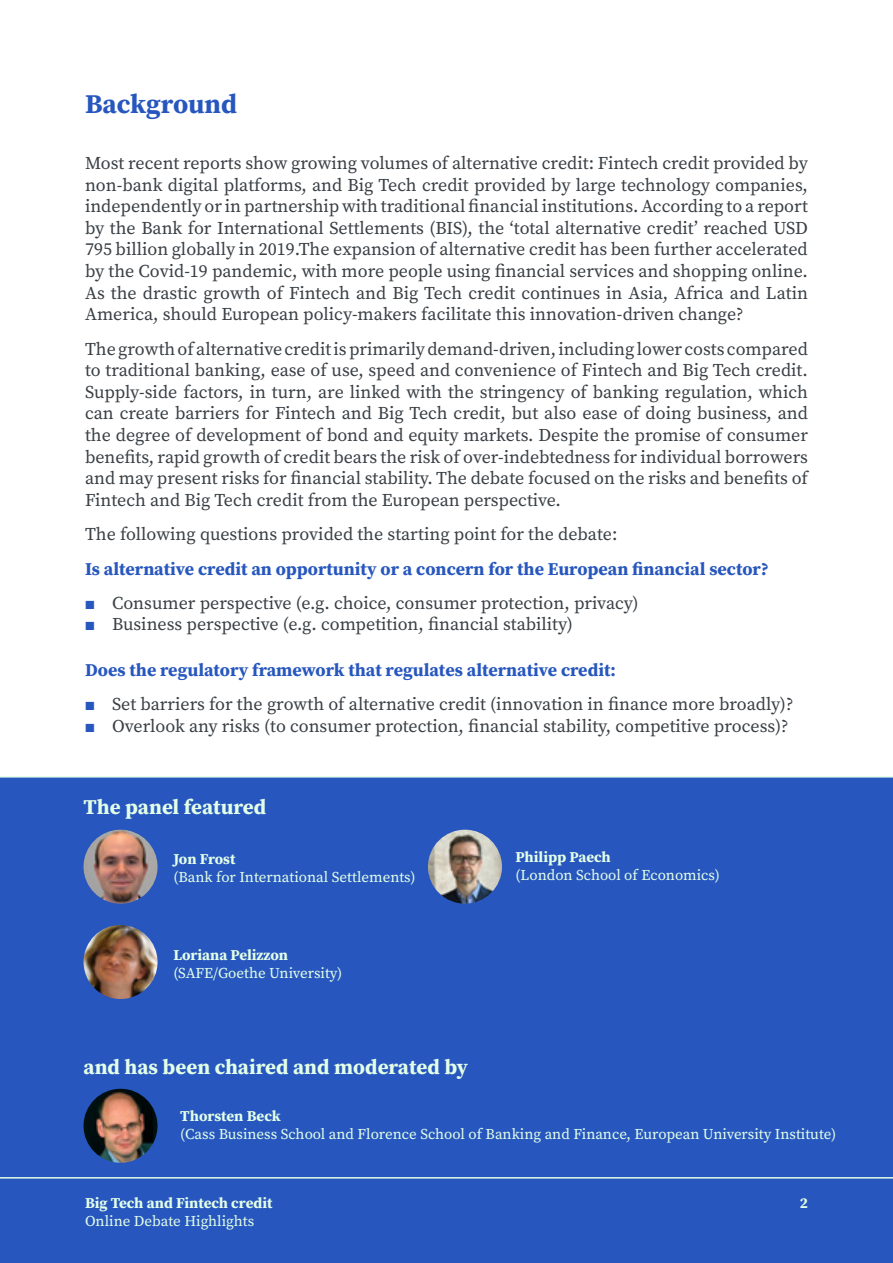
<style>
.page{position:relative;width:893px;height:1263px;background:#fff}
.page>*{position:absolute;margin:0;border:0;box-sizing:border-box;transform-origin:0 0}
.t1{font:700 27px "Source Serif Pro";color:#2757be}
.t2{font:700 21px "Source Serif Pro";color:#e3ffe8}
.t3{font:18px/21.6px "Source Serif Pro";color:#393f44;text-align:justify}
.t4{font:700 18px "Source Serif Pro";color:#2757be}
.t5{font:15px "Source Serif Pro";color:#e3ffe8}
.t6{font:700 15px "Source Serif Pro";color:#e3ffe8}
.s1{font-size:13.5px;color:#2757be}
</style>
<div class="page">
<div style="left:0;top:1178px;width:893px;height:85px;background:#2757be"></div>
<div style="left:0;top:776px;width:893px;height:402px;background:#2757be"></div>
<img style="left:84px;top:830px;width:74px;height:74px;border-radius:37px">
<img style="left:428px;top:830px;width:74px;height:74px;border-radius:37px">
<img style="left:84px;top:1089px;width:74px;height:74px;border-radius:37px">
<img style="left:84px;top:925px;width:74px;height:74px;border-radius:37px">
<h1 class="t1" style="left:85px;top:85px;width:154px">Background</h1>
<p class="t3" style="left:85px;top:152px;width:724px">Most recent reports show growing volumes of alternative credit: Fintech credit provided by non-bank digital platforms, and Big Tech credit provided by large technology companies, independently or in partnership with traditional financial institutions. According to a report by the Bank for International Settlements (BIS), the ‘total alternative credit’ reached USD 795 billion globally in 2019.The expansion of alternative credit has been further accelerated by the Covid-19 pandemic, with more people using financial services and shopping online.<br>As the drastic growth of Fintech and Big Tech credit continues in Asia, Africa and Latin America, should European policy-makers facilitate this innovation-driven change?</p>
<p class="t3" style="left:85px;top:338px;width:724px">The growth of alternative credit is primarily demand-driven, including lower costs compared to traditional banking, ease of use, speed and convenience of Fintech and Big Tech credit.<br>Supply-side factors, in turn, are linked with the stringency of banking regulation, which can create barriers for Fintech and Big Tech credit, but also ease of doing business, and the degree of development of bond and equity markets. Despite the promise of consumer benefits, rapid growth of credit bears the risk of over-indebtedness for individual borrowers and may present risks for financial stability. The debate focused on the risks and benefits of Fintech and Big Tech credit from the European perspective.</p>
<p class="t3" style="left:85px;top:523px;width:534px">The following questions provided the starting point for the debate:</p>
<p class="t4" style="left:85px;top:556px;width:685px">Is alternative credit an opportunity or a concern for the European financial sector?</p>
<p class="t3" style="left:85px;top:592px;width:555px"><span class="s1">■</span> Consumer perspective (e.g. choice, consumer protection, privacy)</p>
<p class="t3" style="left:85px;top:614px;width:489px"><span class="s1">■</span> Business perspective (e.g. competition, financial stability)</p>
<p class="t4" style="left:85px;top:657px;width:532px">Does the regulatory framework that regulates alternative credit:</p>
<p class="t3" style="left:85px;top:693px;width:710px"><span class="s1">■</span> Set barriers for the growth of alternative credit (innovation in finance more broadly)?</p>
<p class="t3" style="left:85px;top:715px;width:705px"><span class="s1">■</span> Overlook any risks (to consumer protection, financial stability, competitive process)?</p>
<p class="t2" style="left:84px;top:793px;width:184px">The panel featured</p>
<p class="t6" style="left:173px;top:849px;width:64px">Jon Frost</p>
<p class="t5" style="left:173px;top:867px;width:244px">(Bank for International Settlements)</p>
<p class="t6" style="left:173px;top:944px;width:116px">Loriana Pelizzon</p>
<p class="t5" style="left:173px;top:962px;width:170px">(SAFE/Goethe University)</p>
<p class="t2" style="left:84px;top:1052px;width:386px">and has been chaired and moderated by</p>
<p class="t6" style="left:515px;top:846px;width:97px">Philipp Paech</p>
<p class="t5" style="left:515px;top:864px;width:206px">(London School of Economics)</p>
<p class="t6" style="left:180px;top:1105px;width:102px">Thorsten Beck</p>
<p class="t5" style="left:180px;top:1123px;width:657px">(Cass Business School and Florence School of Banking and Finance, European University Institute)</p>
<p class="t6" style="left:85px;top:1193px;width:189px">Big Tech and Fintech credit</p>
<p class="t5" style="left:85px;top:1211px;width:171px">Online Debate Highlights</p>
<p class="t6" style="left:800px;top:1193px;width:10px">2</p>
</div>
